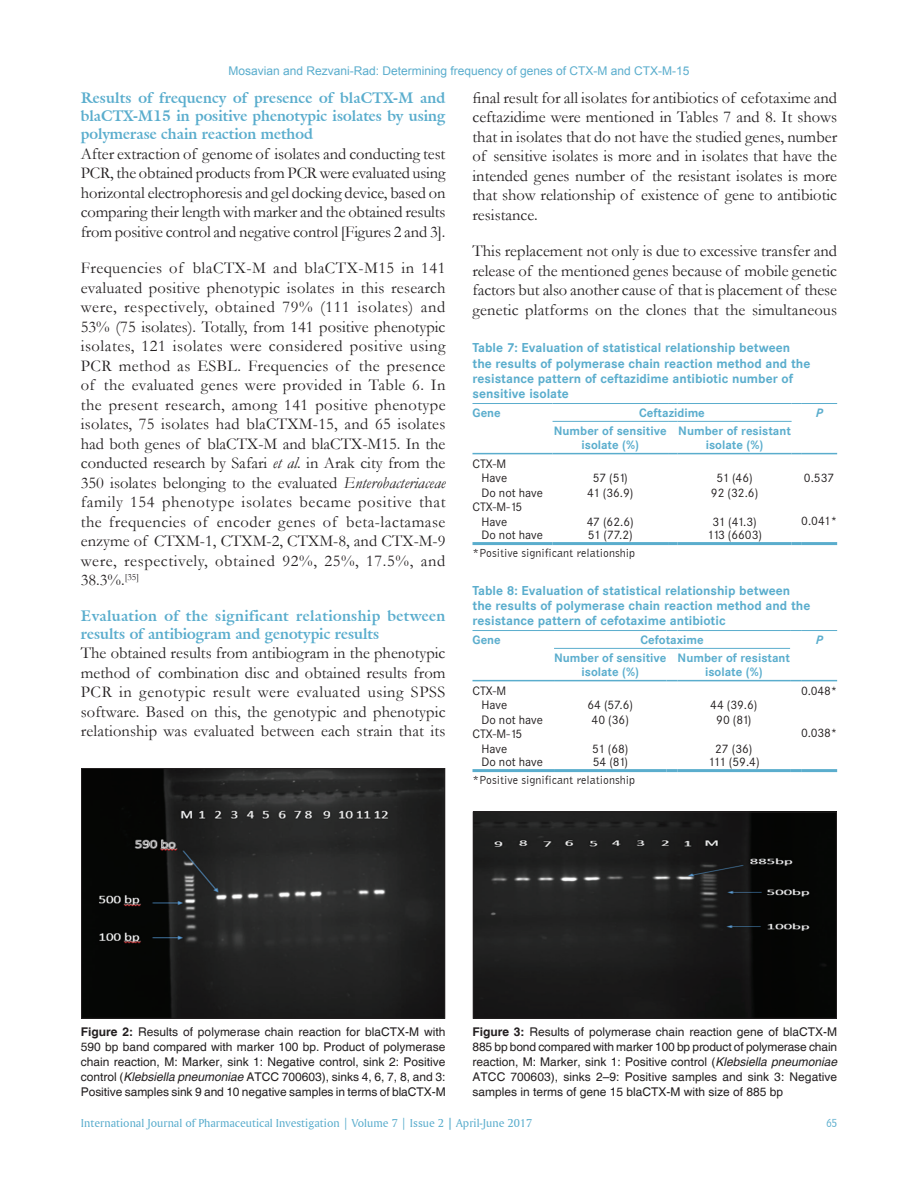
<style>
.page{position:relative;width:918px;height:1188px;background:#fff}
.page>*{position:absolute;margin:0;border:0;box-sizing:border-box;transform-origin:0 0}
.TX{font:16.5px/19.5px "Garamond";letter-spacing:.005em;color:#231f20;text-align:justify}
.t1{font:700 15px/18px "Galliard IT Cby BT";color:#5aadcd;text-align:justify}
.t2{font:700 15px/18px "Galliard IT Cby BT";letter-spacing:.02em;color:#5aadcd}
.TT{font:700 12.75px/15.3px "Corporate SBQ";color:#5aadcd}
.FGC{font:12px/15px "Helvetica";color:#231f20;text-align:justify}
.TB{font:12px "Corporate SBQ";color:#231f20}
.TCH{font:700 12px/14.4px "Corporate SBQ";color:#5aadcd;text-align:center}
.t3{font:12px "Amerigo BT Roman A";color:#5aadcd}
.t4{font:12px "Arial";color:#5aadcd}
.TFN{font:12px "Bell Gothic BT";color:#231f20}
.TBL{font:12px "Corporate SBQ";color:#231f20}
.t5{font:12px "Bell Centennial BT Address";color:#5aadcd}
.TCH-2{font:italic 700 12px "Corporate SBQ";color:#5aadcd}
.s1{font-style:italic}
.s2{font-weight:700}
.s3{font-family:"Amerigo BT Bold A"}
</style>
<div class="page">
<img style="left:83px;top:770px;width:360px;height:247px">
<div style="left:81px;top:768px;width:364px;height:251px;border:1px solid #231f20"></div>
<img style="left:475px;top:814px;width:360px;height:203px">
<div style="left:473px;top:812px;width:364px;height:207px;border:1px solid #231f20"></div>
<hr style="left:472px;top:542px;width:71px;height:3px;background:#5aadcd">
<svg style="left:543px;top:542px;width:10px;height:3px"></svg>
<hr style="left:553px;top:542px;width:115px;height:3px;background:#5aadcd">
<svg style="left:668px;top:542px;width:10px;height:3px"></svg>
<hr style="left:678px;top:542px;width:114px;height:3px;background:#5aadcd">
<svg style="left:792px;top:542px;width:9px;height:3px"></svg>
<hr style="left:801px;top:542px;width:36px;height:3px;background:#5aadcd">
<hr style="left:472px;top:453px;width:71px;height:1px;background:#5aadcd">
<hr style="left:553px;top:453px;width:115px;height:1px;background:#5aadcd">
<hr style="left:678px;top:453px;width:114px;height:1px;background:#5aadcd">
<hr style="left:801px;top:453px;width:36px;height:1px;background:#5aadcd">
<hr style="left:472px;top:403px;width:71px;height:1px;background:#5aadcd">
<hr style="left:553px;top:403px;width:115px;height:1px;background:#5aadcd">
<hr style="left:678px;top:403px;width:114px;height:1px;background:#5aadcd">
<hr style="left:801px;top:403px;width:36px;height:1px;background:#5aadcd">
<hr style="left:553px;top:421px;width:115px;height:1px;background:#5aadcd">
<hr style="left:678px;top:421px;width:114px;height:1px;background:#5aadcd">
<hr style="left:472px;top:769px;width:71px;height:3px;background:#5aadcd">
<svg style="left:543px;top:769px;width:11px;height:3px"></svg>
<hr style="left:554px;top:769px;width:113px;height:3px;background:#5aadcd">
<svg style="left:667px;top:769px;width:11px;height:3px"></svg>
<hr style="left:678px;top:769px;width:112px;height:3px;background:#5aadcd">
<svg style="left:790px;top:769px;width:11px;height:3px"></svg>
<hr style="left:801px;top:769px;width:36px;height:3px;background:#5aadcd">
<hr style="left:472px;top:680px;width:71px;height:1px;background:#5aadcd">
<hr style="left:554px;top:680px;width:113px;height:1px;background:#5aadcd">
<hr style="left:678px;top:680px;width:112px;height:1px;background:#5aadcd">
<hr style="left:801px;top:680px;width:36px;height:1px;background:#5aadcd">
<hr style="left:472px;top:630px;width:71px;height:1px;background:#5aadcd">
<hr style="left:554px;top:630px;width:113px;height:1px;background:#5aadcd">
<hr style="left:678px;top:630px;width:112px;height:1px;background:#5aadcd">
<hr style="left:801px;top:630px;width:36px;height:1px;background:#5aadcd">
<hr style="left:554px;top:648px;width:113px;height:1px;background:#5aadcd">
<hr style="left:678px;top:648px;width:112px;height:1px;background:#5aadcd">
<p class="t4" style="left:229px;top:63px;width:462px">Mosavian and Rezvani‑Rad: Determining frequency of genes of CTX‑M and CTX‑M‑15</p>
<h2 class="t1" style="left:81px;top:89px;width:366px">Results of frequency of presence of blaCTX‑M and blaCTX‑M15 in positive phenotypic isolates by using polymerase chain reaction method</h2>
<p class="TX" style="left:81px;top:143px;width:366px">After extraction of genome of isolates and conducting test PCR, the obtained products from PCR were evaluated using horizontal electrophoresis and gel docking device, based on comparing their length with marker and the obtained results from positive control and negative control [Figures 2 and 3].</p>
<p class="TX" style="left:81px;top:258px;width:366px">Frequencies of blaCTX‑M and blaCTX‑M15 in 141 evaluated positive phenotypic isolates in this research were, respectively, obtained 79% (111 isolates) and 53% (75 isolates). Totally, from 141 positive phenotypic isolates, 121 isolates were considered positive using PCR method as ESBL. Frequencies of the presence of the evaluated genes were provided in Table 6. In the present research, among 141 positive phenotype isolates, 75 isolates had blaCTXM‑15, and 65 isolates had both genes of blaCTX‑M and blaCTX‑M15. In the conducted research by Safari <span class="s1">et al</span>. in Arak city from the 350 isolates belonging to the evaluated <span class="s1">Enterobacteriaceae </span>family 154 phenotype isolates became positive that the frequencies of encoder genes of beta‑lactamase enzyme of CTXM‑1, CTXM‑2, CTXM‑8, and CTX‑M‑9 were, respectively, obtained 92%, 25%, 17.5%, and 38.3%.<sup>[35]</sup></p>
<h2 class="t2" style="left:81px;top:606px;width:366px">Evaluation of the significant relationship between results of antibiogram and genotypic results</h2>
<p class="TX" style="left:81px;top:643px;width:366px">The obtained results from antibiogram in the phenotypic method of combination disc and obtained results from PCR in genotypic result were evaluated using SPSS software. Based on this, the genotypic and phenotypic relationship was evaluated between each strain that its</p>
<p class="TX" style="left:472px;top:87px;width:366px">final result for all isolates for antibiotics of cefotaxime and ceftazidime were mentioned in Tables 7 and 8. It shows that in isolates that do not have the studied genes, number of sensitive isolates is more and in isolates that have the intended genes number of the resistant isolates is more that show relationship of existence of gene to antibiotic resistance.</p>
<p class="TX" style="left:472px;top:241px;width:366px">This replacement not only is due to excessive transfer and release of the mentioned genes because of mobile genetic factors but also another cause of that is placement of these genetic platforms on the clones that the simultaneous</p>
<p class="TT" style="left:472px;top:340px;width:339px">Table 7: Evaluation of statistical relationship between the results of polymerase chain reaction method and the resistance pattern of ceftazidime antibiotic number of sensitive isolate</p>
<p class="TCH" style="left:472px;top:406px;width:30px">Gene</p>
<p class="TCH" style="left:639px;top:406px;width:67px">Ceftazidime</p>
<p class="TCH-2" style="left:816px;top:405px;width:8px">P</p>
<p class="TCH" style="left:554px;top:423px;width:114px">Number of sensitive isolate (%)</p>
<p class="TCH" style="left:678px;top:423px;width:114px">Number of resistant isolate (%)</p>
<p class="TB" style="left:472px;top:457px;width:35px">CTX-M</p>
<p class="TB" style="left:482px;top:471px;width:27px">Have</p>
<p class="TB" style="left:593px;top:471px;width:37px">57 (51)</p>
<p class="TB" style="left:716px;top:471px;width:38px">51 (46)</p>
<p class="TB" style="left:804px;top:471px;width:32px">0.537</p>
<p class="TB" style="left:482px;top:486px;width:63px">Do not have</p>
<p class="TB" style="left:587px;top:486px;width:48px">41 (36.9)</p>
<p class="TB" style="left:711px;top:486px;width:49px">92 (32.6)</p>
<p class="TB" style="left:472px;top:500px;width:51px">CTX-M-15</p>
<p class="TB" style="left:482px;top:514px;width:27px">Have</p>
<p class="TB" style="left:587px;top:514px;width:48px">47 (62.6)</p>
<p class="TB" style="left:712px;top:514px;width:46px">31 (41.3)</p>
<p class="TBL" style="left:801px;top:513px;width:37px">0.041*</p>
<p class="TBL" style="left:482px;top:528px;width:63px">Do not have</p>
<p class="TBL" style="left:588px;top:528px;width:46px">51 (77.2)</p>
<p class="TBL" style="left:707px;top:528px;width:56px">113 (6603)</p>
<p class="TFN" style="left:472px;top:546px;width:164px">*Positive significant relationship</p>
<p class="TT" style="left:472px;top:583px;width:339px">Table 8: Evaluation of statistical relationship between the results of polymerase chain reaction method and the resistance pattern of cefotaxime antibiotic</p>
<p class="TCH" style="left:472px;top:633px;width:30px">Gene</p>
<p class="TCH" style="left:641px;top:633px;width:65px">Cefotaxime</p>
<p class="TCH-2" style="left:816px;top:632px;width:8px">P</p>
<p class="TCH" style="left:554px;top:650px;width:114px">Number of sensitive isolate (%)</p>
<p class="TCH" style="left:678px;top:650px;width:114px">Number of resistant isolate (%)</p>
<p class="TB" style="left:472px;top:684px;width:35px">CTX-M</p>
<p class="TB" style="left:801px;top:684px;width:37px">0.048*</p>
<p class="TB" style="left:482px;top:698px;width:27px">Have</p>
<p class="TB" style="left:587px;top:698px;width:47px">64 (57.6)</p>
<p class="TB" style="left:710px;top:698px;width:49px">44 (39.6)</p>
<p class="TB" style="left:482px;top:713px;width:63px">Do not have</p>
<p class="TB" style="left:592px;top:713px;width:39px">40 (36)</p>
<p class="TB" style="left:716px;top:713px;width:37px">90 (81)</p>
<p class="TB" style="left:472px;top:727px;width:51px">CTX-M-15</p>
<p class="TBL" style="left:801px;top:726px;width:37px">0.038*</p>
<p class="TB" style="left:482px;top:742px;width:27px">Have</p>
<p class="TB" style="left:592px;top:742px;width:38px">51 (68)</p>
<p class="TB" style="left:715px;top:742px;width:39px">27 (36)</p>
<p class="TBL" style="left:482px;top:755px;width:63px">Do not have</p>
<p class="TBL" style="left:593px;top:755px;width:37px">54 (81)</p>
<p class="TBL" style="left:708px;top:755px;width:53px">111 (59.4)</p>
<p class="TFN" style="left:472px;top:773px;width:164px">*Positive significant relationship</p>
<p class="FGC" style="left:81px;top:1025px;width:366px"><span class="s2">Figure 2:</span> Results of polymerase chain reaction for blaCTX‑M with 590 bp band compared with marker 100 bp. Product of polymerase chain reaction, M: Marker, sink 1: Negative control, sink 2: Positive control (<span class="s1">Klebsiella pneumoniae</span> ATCC 700603), sinks 4, 6, 7, 8, and 3:<br>Positive samples sink 9 and 10 negative samples in terms of blaCTX‑M</p>
<p class="FGC" style="left:472px;top:1025px;width:366px"><span class="s2">Figure 3:</span> Results of polymerase chain reaction gene of blaCTX‑M 885 bp bond compared with marker 100 bp product of polymerase chain reaction, M: Marker, sink 1: Positive control (<span class="s1">Klebsiella pneumoniae </span>ATCC 700603), sinks 2–9: Positive samples and sink 3: Negative samples in terms of gene 15 blaCTX‑M with size of 885 bp</p>
<p class="t3" style="left:81px;top:1116px;width:453px">International Journal of Pharmaceutical Investigation | Volume 7 | Issue 2 <span class="s3">|</span> April‑June 2017</p>
<p class="t5" style="left:827px;top:1116px;width:12px">65</p>
</div>
